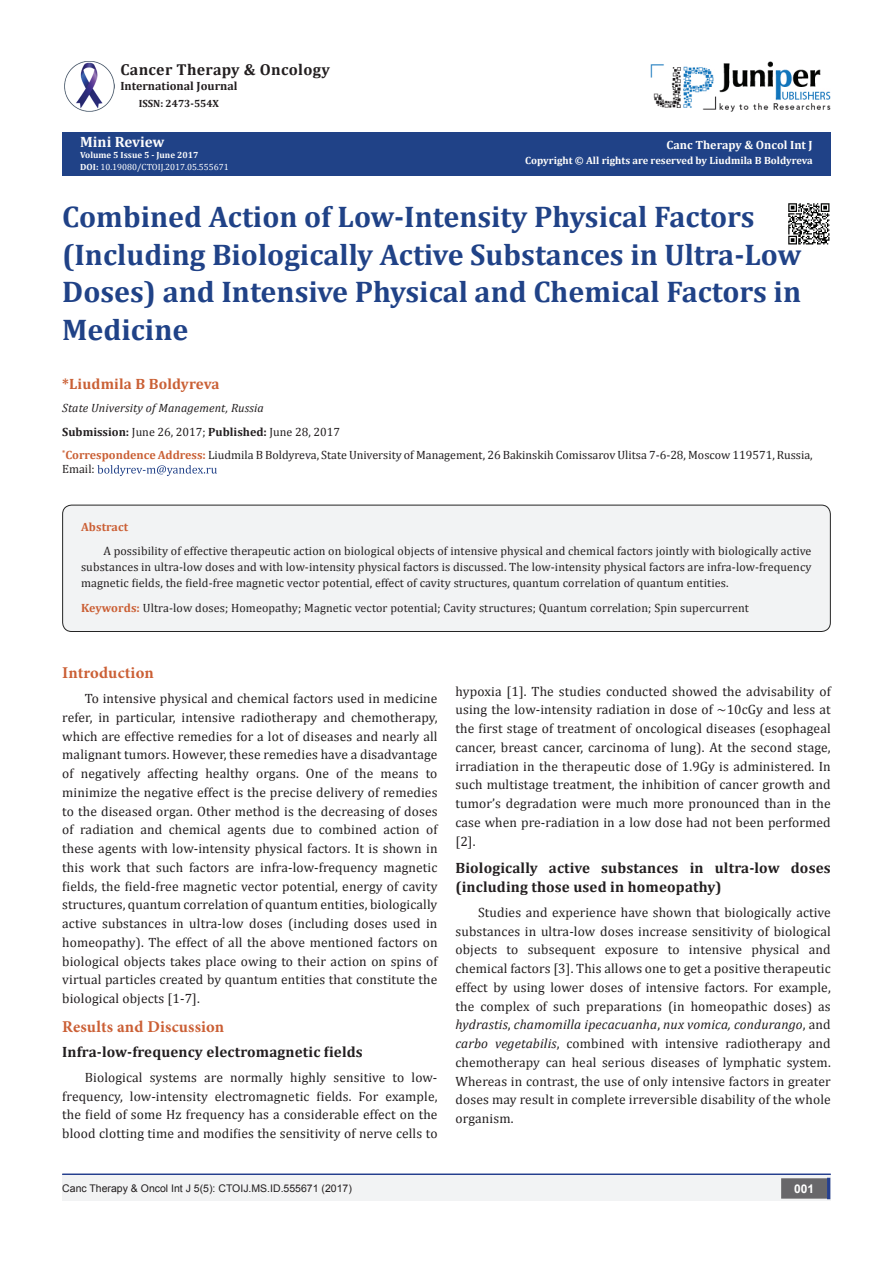
<style>
.page{position:relative;width:893px;height:1263px;background:#fff}
.page>*{position:absolute;margin:0;border:0;box-sizing:border-box;transform-origin:0 0}
.t1{font:700 30px/37.5px "Cambria";color:#204287}
.t2{font:700 16.5px "Minion Pro";letter-spacing:.01em;color:#cb5f35}
.t3{font:700 15.9px "Cambria";letter-spacing:.02em;color:#231f20}
.t4{font:700 15px/18.8px "Cambria";letter-spacing:.01em;color:#231f20}
.t5{font:700 15px "Cambria";letter-spacing:.01em;color:#ca6035}
.t6{font:700 15px "Cambria";color:#fcfcfc}
.t7{font:13.5px/18.8px "Cambria";letter-spacing:.01em;color:#231f20;text-align:justify}
.t8{font:12px/15.8px "Cambria";letter-spacing:.01em;color:#231f20}
.t9{font:italic 12px "Cambria";letter-spacing:.01em;color:#231f20}
.t10{font:700 12px "Cambria";color:#fffefc}
.t11{font:700 12px "Cambria";color:#231f20}
.t12{font:700 12px "Cambria";letter-spacing:.01em;color:#cb5f35}
.t13{font:700 12px "Arial";color:#fff}
.t14{font:700 10.5px "Cambria";color:#fffefc}
.t15{font:10.5px "Arial";color:#231f20}
.t16{font:700 10.5px "Cambria";color:#231f20}
.t17{font:9px "Cambria";color:#fff}
.t18{font:700 9px "Cambria";color:#fcfcfc}
.s1{font-weight:700;color:#fcfcfc}
.s2{font-weight:700}
.s3{font-weight:700;color:#ca6035}
.s4{font-weight:700;color:#cb5f35}
.s5{font-style:italic}
</style>
<div class="page">
<div style="left:62px;top:132px;width:769px;height:43px;background:#204287"></div>
<svg style="left:97px;top:465px;width:120px;height:11px"></svg>
<div style="left:62px;top:1175px;width:494px;height:26px;background:#f2f3f4"></div>
<div style="left:503px;top:1175px;width:328px;height:26px;background:#f2f3f4"></div>
<div style="left:782px;top:1179px;width:44px;height:19px;background:#68676a"></div>
<div style="left:781px;top:1178px;width:46px;height:20px;border:2px solid #68676a"></div>
<hr style="left:827px;top:1178px;width:3px;height:21px;background:#253f8e">
<img style="left:651px;top:61px;width:180px;height:51px">
<img style="left:64px;top:61px;width:50px;height:51px">
<div style="left:63px;top:505px;width:767px;height:126px;background:#f2f3f4;border-radius:9px"></div>
<div style="left:62px;top:505px;width:769px;height:127px;border:1px solid #242424;border-radius:9px"></div>
<hr style="left:62px;top:1173px;width:769px;height:2px;background:#253f8e">
<img style="left:788px;top:203px;width:42px;height:42px">
<p class="t3" style="left:120px;top:58px;width:211px">Cancer Therapy &amp; Oncology</p>
<p class="t11" style="left:120px;top:77px;width:119px">International Journal</p>
<p class="t16" style="left:139px;top:96px;width:82px">ISSN: 2473-554X</p>
<p class="t6" style="left:80px;top:132px;width:86px">Mini Review</p>
<p class="t18" style="left:80px;top:149px;width:120px">Volume 5 Issue 5 - June 2017</p>
<p class="t17" style="left:80px;top:162px;width:150px"><span class="s1">DOI:</span> 10.19080/CTOIJ.2017.05.555671</p>
<p class="t10" style="left:667px;top:137px;width:148px">Canc Therapy &amp; Oncol Int J</p>
<p class="t14" style="left:525px;top:153px;width:289px">Copyright © All rights are reserved by Liudmila B Boldyreva</p>
<p class="t1" style="left:62px;top:197px;width:741px">Combined Action of Low-Intensity Physical Factors (Including Biologically Active Substances in Ultra-Low Doses) and Intensive Physical and Chemical Factors in Medicine</p>
<p class="t5" style="left:62px;top:373px;width:159px">*Liudmila B Boldyreva</p>
<p class="t9" style="left:62px;top:400px;width:203px">State University of Management, Russia</p>
<p class="t8" style="left:62px;top:424px;width:279px"><span class="s2">Submission:</span> June 26, 2017; <span class="s2">Published:</span> June 28, 2017</p>
<p class="t8" style="left:62px;top:448px;width:752px;line-height:14.4px"><sup>*</sup><span class="s3">Correspondence Address:</span> Liudmila B Boldyreva, State University of Management, 26 Bakinskih Comissarov Ulitsa 7-6-28, Moscow 119571, Russia,<br>Email:</p>
<p class="t12" style="left:81px;top:518px;width:49px">Abstract</p>
<p class="t8" style="left:81px;top:543px;width:732px;text-align:justify;text-indent:22px">A possibility of effective therapeutic action on biological objects of intensive physical and chemical factors jointly with biologically active substances in ultra-low doses and with low-intensity physical factors is discussed. The low-intensity physical factors are infra-low-frequency magnetic fields, the field-free magnetic vector potential, effect of cavity structures, quantum correlation of quantum entities.</p>
<p class="t8" style="left:81px;top:599px;width:669px"><span class="s4">Keywords:</span> Ultra-low doses; Homeopathy; Magnetic vector potential; Cavity structures; Quantum correlation; Spin supercurrent</p>
<p class="t2" style="left:62px;top:661px;width:93px">Introduction</p>
<p class="t7" style="left:62px;top:689px;width:377px;text-indent:22px">To intensive physical and chemical factors used in medicine refer, in particular, intensive radiotherapy and chemotherapy, which are effective remedies for a lot of diseases and nearly all malignant tumors. However, these remedies have a disadvantage of negatively affecting healthy organs. One of the means to minimize the negative effect is the precise delivery of remedies to the diseased organ. Other method is the decreasing of doses of radiation and chemical agents due to combined action of these agents with low-intensity physical factors. It is shown in this work that such factors are infra-low-frequency magnetic fields, the field-free magnetic vector potential, energy of cavity structures, quantum correlation of quantum entities, biologically active substances in ultra-low doses (including doses used in homeopathy). The effect of all the above mentioned factors on biological objects takes place owing to their action on spins of virtual particles created by quantum entities that constitute the biological objects [1-7].</p>
<p class="t2" style="left:62px;top:1015px;width:164px">Results and Discussion</p>
<p class="t4" style="left:62px;top:1042px;width:302px">Infra-low-frequency electromagnetic fields</p>
<p class="t7" style="left:62px;top:1068px;width:377px;text-indent:22px">Biological systems are normally highly sensitive to low&shy;frequency, low-intensity electromagnetic fields. For example, the field of some Hz frequency has a considerable effect on the blood clotting time and modifies the sensitivity of nerve cells to</p>
<p class="t7" style="left:455px;top:682px;width:377px">hypoxia [1]. The studies conducted showed the advisability of using the low-intensity radiation in dose of ~10cGy and less at the first stage of treatment of oncological diseases (esophageal cancer, breast cancer, carcinoma of lung). At the second stage, irradiation in the therapeutic dose of 1.9Gy is administered. In such multistage treatment, the inhibition of cancer growth and tumor’s degradation were much more pronounced than in the case when pre-radiation in a low dose had not been performed [2].</p>
<p class="t4" style="left:455px;top:858px;width:377px">Biologically active substances in ultra-low doses (including those used in homeopathy)</p>
<p class="t7" style="left:455px;top:903px;width:377px;text-indent:22px">Studies and experience have shown that biologically active substances in ultra-low doses increase sensitivity of biological objects to subsequent exposure to intensive physical and chemical factors [3]. This allows one to get a positive therapeutic effect by using lower doses of intensive factors. For example, the complex of such preparations (in homeopathic doses) as <span class="s5">hydrastis</span>, <span class="s5">chamomilla ipecacuanha</span>, <span class="s5">nux vomica, condurango</span>, and <span class="s5">carbo vegetabilis</span>, combined with intensive radiotherapy and chemotherapy can heal serious diseases of lymphatic system.<br>Whereas in contrast, the use of only intensive factors in greater doses may result in complete irreversible disability of the whole organism.</p>
<p class="t15" style="left:62px;top:1181px;width:291px">Canc Therapy &amp; Oncol Int J 5(5): CTOIJ.MS.ID.555671 (2017)</p>
<p class="t13" style="left:794px;top:1180px;width:22px">001</p>
</div>
